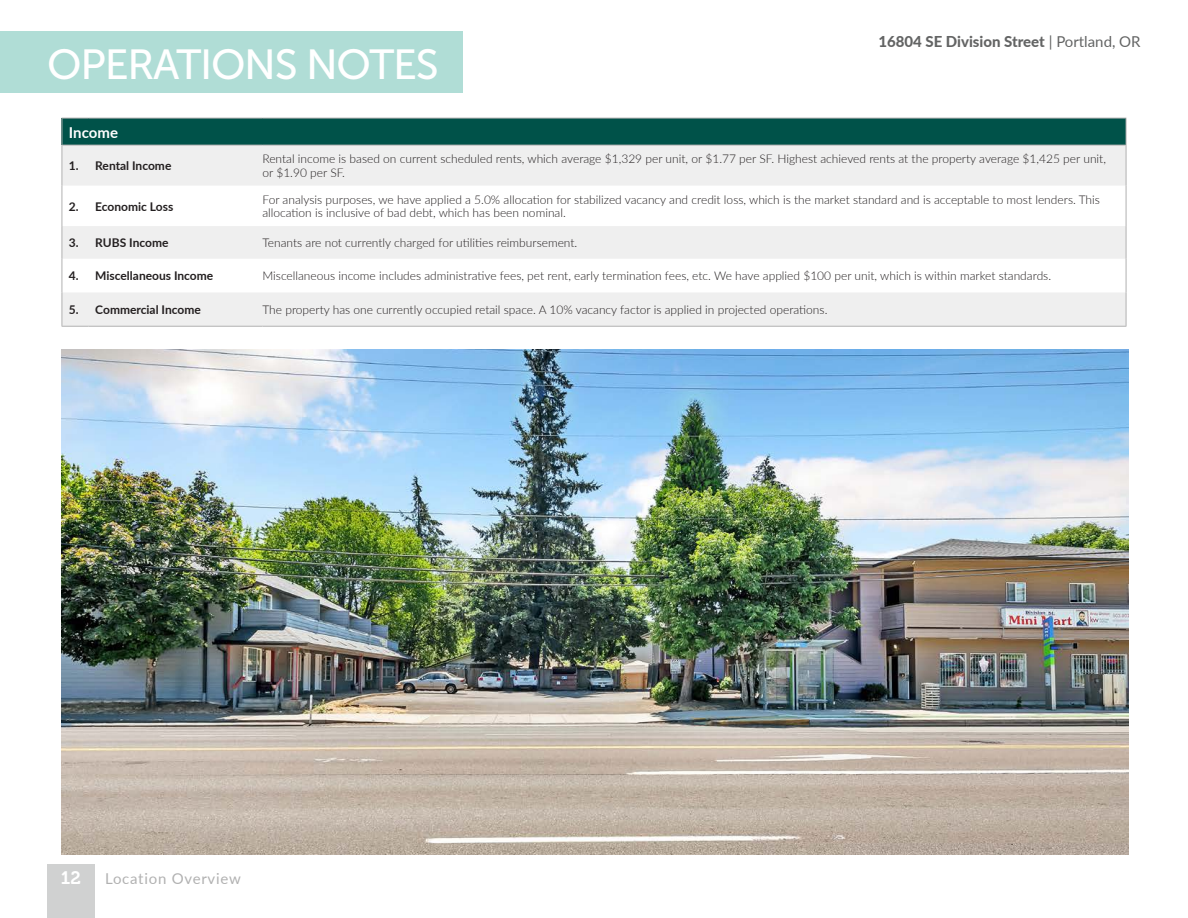
<style>
.page{position:relative;width:1188px;height:918px;background:#fff}
.page>*{position:absolute;margin:0;border:0;box-sizing:border-box;transform-origin:0 0}
.t1{font:42px "Museo Sans 500";letter-spacing:-.03em;color:#fff}
.t2{font:18px "Museo 700";color:#fff}
.t3{font:800 15px "Lato";color:#636464}
.t4{font:15px "Lato";letter-spacing:.05em;color:#b1b1b1}
.Headline{font:700 15px "Lato";color:#fff}
.Headline-2{font:300 12px/13.5px "Lato";color:#231f20}
.Headline-3{font:700 12px "Lato";color:#231f20}
.s1{font-weight:400}
</style>
<div class="page">
<div style="left:0;top:31px;width:462px;height:61px;background:#b0ddd6"></div>
<div style="left:62px;top:118px;width:1064px;height:27px;background:#005249"></div>
<div style="left:63px;top:146px;width:1063px;height:40px;background:#efefef"></div>
<div style="left:63px;top:226px;width:1063px;height:33px;background:#efefef"></div>
<hr style="left:89px;top:145px;width:173px;height:1px;background:#b1b1b1">
<hr style="left:262px;top:145px;width:864px;height:1px;background:#b1b1b1">
<svg style="left:62px;top:118px;width:27px;height:28px"></svg>
<hr style="left:89px;top:118px;width:173px;height:1px;background:#b1b1b1">
<hr style="left:262px;top:118px;width:864px;height:1px;background:#b1b1b1">
<svg style="left:1126px;top:118px;width:1px;height:27px"></svg>
<hr style="left:62px;top:145px;width:1px;height:41px;background:#b1b1b1">
<hr style="left:1126px;top:145px;width:1px;height:41px;background:#b1b1b1">
<hr style="left:62px;top:186px;width:1px;height:40px;background:#b1b1b1">
<hr style="left:1126px;top:186px;width:1px;height:40px;background:#b1b1b1">
<hr style="left:62px;top:226px;width:1px;height:33px;background:#b1b1b1">
<hr style="left:1126px;top:226px;width:1px;height:33px;background:#b1b1b1">
<hr style="left:62px;top:259px;width:1px;height:33px;background:#b1b1b1">
<hr style="left:1126px;top:259px;width:1px;height:33px;background:#b1b1b1">
<hr style="left:1126px;top:292px;width:1px;height:34px;background:#b1b1b1">
<div style="left:62px;top:292px;width:1064px;height:35px;background:#efefef"></div>
<hr style="left:89px;top:326px;width:173px;height:1px;background:#b1b1b1">
<hr style="left:262px;top:326px;width:864px;height:1px;background:#b1b1b1">
<img style="left:62px;top:350px;width:1066px;height:504px">
<div style="left:47px;top:865px;width:48px;height:53px;background:#d0d1d1"></div>
<p class="t1" style="left:47px;top:41px;width:393px">OPERATIONS NOTES</p>
<p class="t3" style="left:878px;top:31px;width:264px">16804 SE Division Street <span class="s1">| Portland, OR</span></p>
<p class="Headline" style="left:69px;top:121px;width:51px">Income</p>
<p class="Headline-3" style="left:69px;top:157px;width:11px">1.</p>
<p class="Headline-3" style="left:95px;top:157px;width:78px">Rental Income</p>
<p class="Headline-2" style="left:262px;top:152px;width:845px">Rental income is based on current scheduled rents, which average $1,329 per unit, or $1.77 per SF. Highest achieved rents at the property average $1,425 per unit, or $1.90 per SF.</p>
<p class="Headline-3" style="left:69px;top:197px;width:11px">2.</p>
<p class="Headline-3" style="left:95px;top:197px;width:80px">Economic Loss</p>
<p class="Headline-2" style="left:262px;top:192px;width:839px">For analysis purposes, we have applied a 5.0% allocation for stabilized vacancy and credit loss, which is the market standard and is acceptable to most lenders. This allocation is inclusive of bad debt, which has been nominal.</p>
<p class="Headline-3" style="left:69px;top:234px;width:11px">3.</p>
<p class="Headline-3" style="left:95px;top:234px;width:75px">RUBS Income</p>
<p class="Headline-2" style="left:262px;top:236px;width:316px">Tenants are not currently charged for utilities reimbursement.</p>
<p class="Headline-3" style="left:69px;top:267px;width:11px">4.</p>
<p class="Headline-3" style="left:95px;top:267px;width:119px">Miscellaneous Income</p>
<p class="Headline-2" style="left:262px;top:269px;width:790px">Miscellaneous income includes administrative fees, pet rent, early termination fees, etc. We have applied $100 per unit, which is within market standards.</p>
<p class="Headline-3" style="left:69px;top:301px;width:11px">5.</p>
<p class="Headline-3" style="left:95px;top:301px;width:107px">Commercial Income</p>
<p class="Headline-2" style="left:262px;top:303px;width:567px">The property has one currently occupied retail space. A 10% vacancy factor is applied in projected operations.</p>
<h2 class="t2" style="left:61px;top:868px;width:22px">12</h2>
<p class="t4" style="left:105px;top:867px;width:137px">Location Overview</p>
</div>
